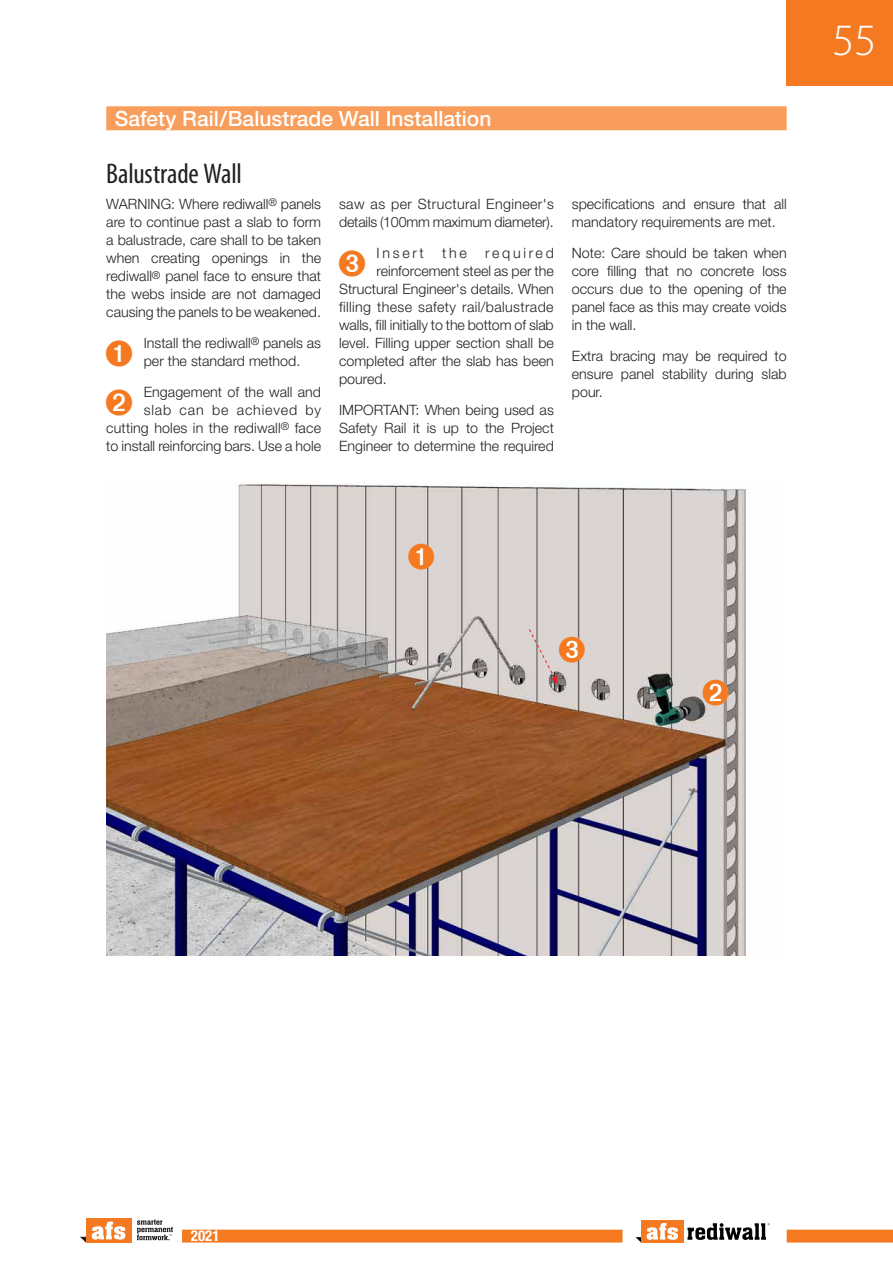
<style>
.page{position:relative;width:893px;height:1263px;background:#fff}
.page>*{position:absolute;margin:0;border:0;box-sizing:border-box;transform-origin:0 0}
.t1{font:300 45px "Myriad Pro";color:#fff}
.Head_3{font:condensed 28.5px "Myriad Pro";letter-spacing:-.005em;color:#231f20}
.Head_2_blue{font:500 21px "Helvetica Neue";color:#fff}
.t2{font:700 condensed 15px "Helvetica Neue";color:#fff}
.Body{font:300 14.25px/18px "Helvetica Neue";color:#231f20;text-align:justify}
.Drop_Cap{font:300 14.25px/18px "Helvetica Neue";color:#231f20}
.Drop_Cap-2{font:300 14.25px "Helvetica Neue";letter-spacing:.025em;color:#231f20}
.Drop_Cap-3{font:300 14.25px "Helvetica Neue";letter-spacing:.19em;color:#231f20}
</style>
<div class="page">
<div style="left:787px;top:0;width:106px;height:86px;background:#f47921"></div>
<svg style="left:636px;top:1237px;width:5px;height:5px"></svg>
<div style="left:641px;top:1220px;width:43px;height:22px;background:#f47921"></div>
<svg style="left:647px;top:1223px;width:31px;height:17px"></svg>
<svg style="left:687px;top:1223px;width:83px;height:17px"></svg>
<div style="left:182px;top:1229px;width:440px;height:13px;background:#f47921"></div>
<div style="left:787px;top:1229px;width:106px;height:13px;background:#f47921"></div>
<svg style="left:80px;top:1237px;width:6px;height:5px"></svg>
<div style="left:86px;top:1218px;width:45px;height:24px;background:#f47921"></div>
<svg style="left:92px;top:1221px;width:33px;height:18px"></svg>
<svg style="left:137px;top:1219px;width:36px;height:21px"></svg>
<div style="left:106px;top:106px;width:681px;height:24px;background:#f89d5b"></div>
<img style="left:106px;top:483px;width:641px;height:472px">
<svg style="left:408px;top:543px;width:26px;height:27px"></svg>
<svg style="left:703px;top:679px;width:26px;height:26px"></svg>
<svg style="left:528px;top:628px;width:57px;height:57px;background:#d6cecc"></svg>
<p class="Head_2_blue" style="left:115px;top:106px;width:378px">Safety Rail/Balustrade Wall Installation</p>
<p class="Head_3" style="left:106px;top:158px;width:137px">Balustrade Wall</p>
<p class="Body" style="left:106px;top:195px;width:216px">WARNING: Where rediwall<sup>®</sup> panels are to continue past a slab to form a balustrade, care shall to be taken when creating openings in the rediwall<sup>®</sup> panel face to ensure that the webs inside are not damaged causing the panels to be weakened.</p>
<p class="Drop_Cap" style="left:144px;top:334px;width:179px">Install the rediwall<sup>®</sup> panels as per the standard method.</p>
<p class="Drop_Cap" style="left:106px;top:382px;width:216px;text-align:right">Engagement of the wall and<br>slab can be achieved by cutting holes in the rediwall<sup>®</sup> face to install reinforcing bars. Use a hole</p>
<p class="Drop_Cap" style="left:339px;top:195px;width:216px">saw as per Structural Engineer's details (100mm maximum diameter).</p>
<p class="Drop_Cap" style="left:377px;top:244px;width:49px">Insert</p>
<p class="Drop_Cap" style="left:442px;top:244px;width:26px">the</p>
<p class="Drop_Cap-3" style="left:485px;top:244px;width:70px">required</p>
<p class="Drop_Cap" style="left:377px;top:262px;width:179px">reinforcement steel as per the</p>
<p class="Drop_Cap" style="left:339px;top:280px;width:216px">Structural Engineer's details. When</p>
<p class="Drop_Cap-2" style="left:339px;top:298px;width:216px">filling these safety rail/balustrade</p>
<p class="Drop_Cap" style="left:339px;top:316px;width:216px">walls, fill initially to the bottom of slab</p>
<p class="Drop_Cap" style="left:339px;top:334px;width:216px">level. Filling upper section shall be</p>
<p class="Drop_Cap" style="left:339px;top:352px;width:216px">completed after the slab has been</p>
<p class="Drop_Cap" style="left:339px;top:370px;width:49px">poured.</p>
<p class="Body" style="left:339px;top:400px;width:216px">IMPORTANT: When being used as Safety Rail it is up to the Project Engineer to determine the required</p>
<p class="Body" style="left:572px;top:195px;width:216px">specifications and ensure that all mandatory requirements are met.</p>
<p class="Body" style="left:572px;top:244px;width:216px">Note: Care should be taken when core filling that no concrete loss occurs due to the opening of the panel face as this may create voids in the wall.</p>
<p class="Body" style="left:572px;top:346px;width:216px">Extra bracing may be required to ensure panel stability during slab pour.</p>
<h1 class="t1" style="left:832px;top:15px;width:45px">55</h1>
<p class="t2" style="left:191px;top:1227px;width:30px">2021</p>
</div>
